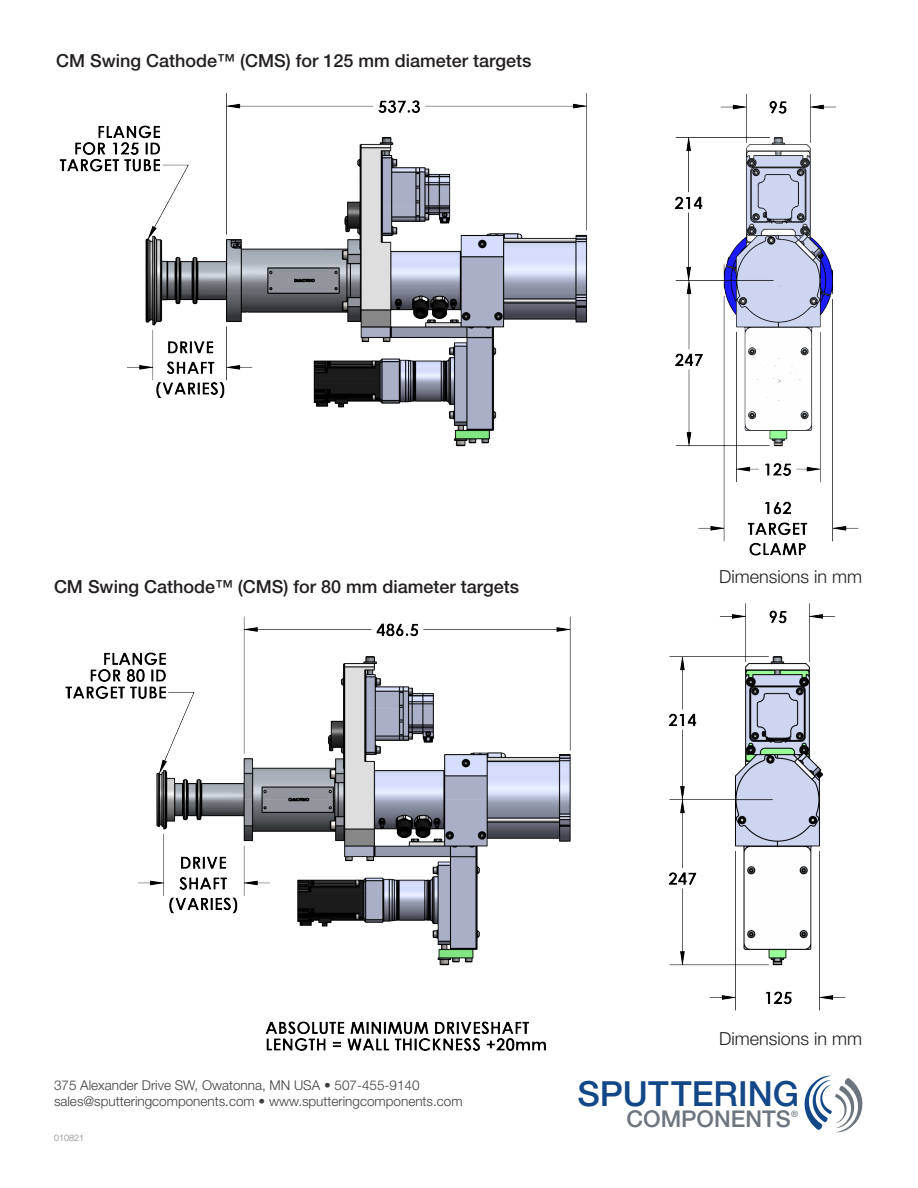
<style>
.page{position:relative;width:918px;height:1188px;background:#fff}
.page>*{position:absolute;margin:0;border:0;box-sizing:border-box;transform-origin:0 0}
.t1{font:500 34.65px "Helvetica Neue LT Std";color:#124888}
.t2{font:500 23.1px "Helvetica Neue LT Std";color:#6d757e}
.t3{font:500 18px "Helvetica Neue LT Std";color:#231f20}
.t4{font:300 18px "Helvetica Neue LT Pro";color:#231f20}
.t5{font:300 13.5px/16.2px "Helvetica Neue LT Pro";color:#3e3e3f}
.t6{font:300 9px "Helvetica Neue LT Pro";color:#808285}
.t7{font:500 8.7px "Helvetica Neue LT Std";color:#6d757e}
</style>
<div class="page">
<img style="left:59px;top:93px;width:800px;height:958px">
<svg style="left:804px;top:1076px;width:59px;height:56px"></svg>
<p class="t3" style="left:56px;top:50px;width:477px">CM Swing Cathode™ (CMS) for 125 mm diameter targets</p>
<p class="t3" style="left:54px;top:575px;width:467px">CM Swing Cathode™ (CMS) for 80 mm diameter targets</p>
<p class="t4" style="left:719px;top:566px;width:144px">Dimensions in mm</p>
<p class="t5" style="left:54px;top:1076px;width:410px">375 Alexander Drive SW, Owatonna, MN USA • 507-455-9140 sales@sputteringcomponents.com • www.sputteringcomponents.com</p>
<p class="t6" style="left:54px;top:1132px;width:32px">010821</p>
<p class="t4" style="left:719px;top:1028px;width:144px">Dimensions in mm</p>
<p class="t1" style="left:577px;top:1073px;width:223px">SPUTTERING</p>
<p class="t7" style="left:791px;top:1108px;width:8px">®</p>
<p class="t2" style="left:626px;top:1105px;width:166px">COMPONENTS</p>
</div>
